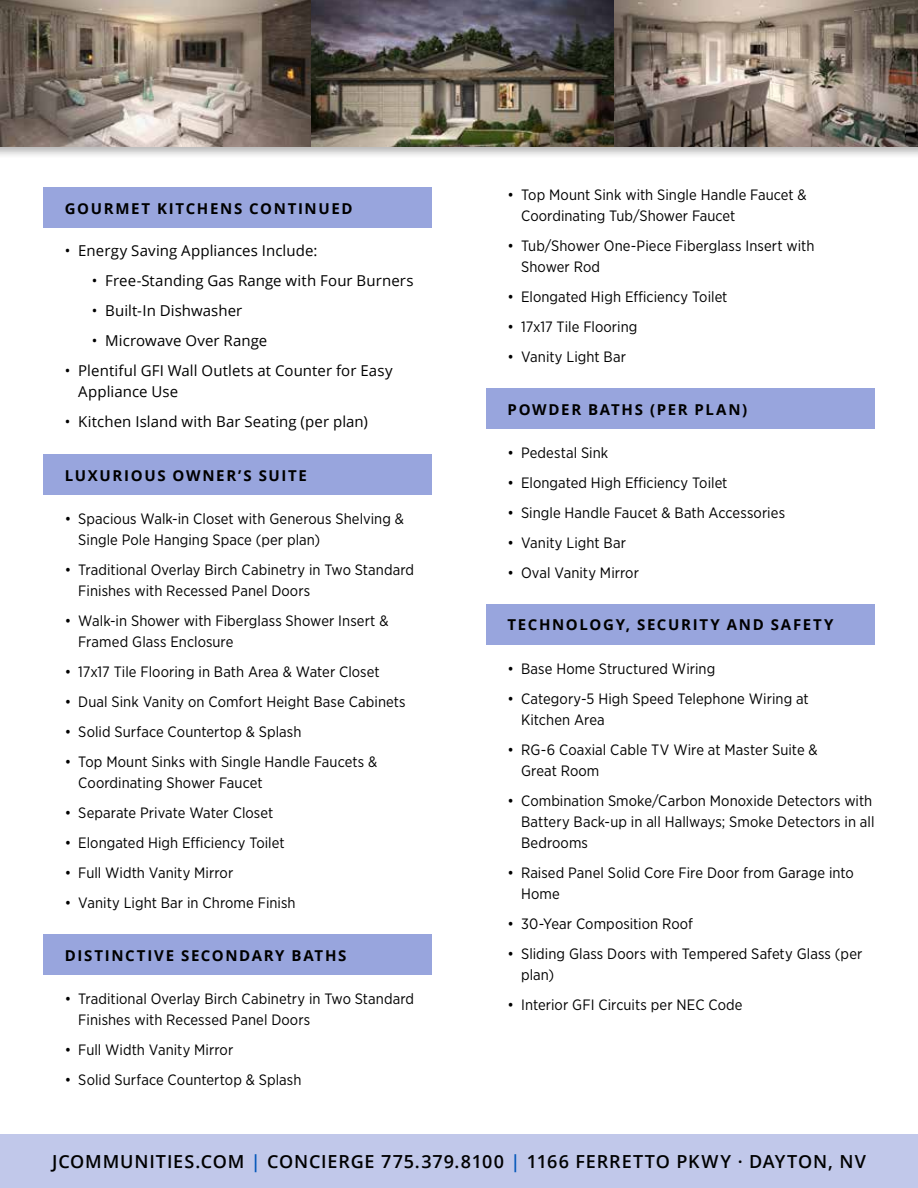
<style>
.page{position:relative;width:918px;height:1188px;background:#fff}
.page>*{position:absolute;margin:0;border:0;box-sizing:border-box;transform-origin:0 0}
.t1{font:600 18px "Open Sans";letter-spacing:.05em;color:#000}
.t2{font:15px/21px "Gotham Narrow";letter-spacing:.005em;color:#000}
.t3{font:15px/21px "Open Sans";letter-spacing:.005em;color:#000}
.t4{font:700 15px "Open Sans";letter-spacing:.11em;color:#000}
.s1{color:#0055b9}
.s2{color:#000101}
</style>
<div class="page">
<div style="left:0;top:1134px;width:918px;height:54px;background:#c1c8ea"></div>
<div style="left:0;top:0;width:918px;height:159px;background:#000;opacity:.3"></div>
<img style="left:310px;top:0;width:608px;height:146px">
<img style="left:0;top:0;width:310px;height:146px">
<div style="left:43px;top:188px;width:389px;height:40px;background:#98a5dd"></div>
<div style="left:43px;top:454px;width:389px;height:41px;background:#98a5dd"></div>
<div style="left:43px;top:934px;width:389px;height:41px;background:#98a5dd"></div>
<div style="left:486px;top:389px;width:389px;height:40px;background:#98a5dd"></div>
<div style="left:486px;top:604px;width:389px;height:41px;background:#98a5dd"></div>
<p class="t4" style="left:65px;top:198px;width:289px">GOURMET KITCHENS CONTINUED</p>
<p class="t3" style="left:65px;top:240px;width:254px">• Energy Saving Appliances Include:</p>
<p class="t3" style="left:92px;top:270px;width:323px">• Free-Standing Gas Range with Four Burners</p>
<p class="t3" style="left:92px;top:300px;width:152px">• Built-In Dishwasher</p>
<p class="t3" style="left:92px;top:330px;width:177px">• Microwave Over Range</p>
<p class="t3" style="left:78px;top:360px;width:316px;text-indent:-14px">• Plentiful GFI Wall Outlets at Counter for Easy<br>Appliance Use</p>
<p class="t3" style="left:65px;top:411px;width:305px">• Kitchen Island with Bar Seating (per plan)</p>
<p class="t4" style="left:65px;top:465px;width:244px">LUXURIOUS OWNER’S SUITE</p>
<p class="t2" style="left:78px;top:508px;width:327px;text-indent:-14px">• Spacious Walk-in Closet with Generous Shelving &amp;<br>Single Pole Hanging Space (per plan)</p>
<p class="t2" style="left:78px;top:559px;width:337px;text-indent:-14px">• Traditional Overlay Birch Cabinetry in Two Standard<br>Finishes with Recessed Panel Doors</p>
<p class="t2" style="left:78px;top:610px;width:312px;text-indent:-14px">• Walk-in Shower with Fiberglass Shower Insert &amp;<br>Framed Glass Enclosure</p>
<p class="t2" style="left:65px;top:661px;width:316px">• 17x17 Tile Flooring in Bath Area &amp; Water Closet</p>
<p class="t2" style="left:65px;top:691px;width:342px">• Dual Sink Vanity on Comfort Height Base Cabinets</p>
<p class="t2" style="left:65px;top:721px;width:238px">• Solid Surface Countertop &amp; Splash</p>
<p class="t2" style="left:78px;top:751px;width:301px;text-indent:-14px">• Top Mount Sinks with Single Handle Faucets &amp;<br>Coordinating Shower Faucet</p>
<p class="t2" style="left:65px;top:802px;width:210px">• Separate Private Water Closet</p>
<p class="t2" style="left:65px;top:832px;width:221px">• Elongated High Efficiency Toilet</p>
<p class="t2" style="left:65px;top:862px;width:170px">• Full Width Vanity Mirror</p>
<p class="t2" style="left:65px;top:892px;width:232px">• Vanity Light Bar in Chrome Finish</p>
<p class="t4" style="left:65px;top:945px;width:283px">DISTINCTIVE SECONDARY BATHS</p>
<p class="t2" style="left:78px;top:988px;width:337px;text-indent:-14px">• Traditional Overlay Birch Cabinetry in Two Standard<br>Finishes with Recessed Panel Doors</p>
<p class="t2" style="left:65px;top:1039px;width:170px">• Full Width Vanity Mirror</p>
<p class="t2" style="left:65px;top:1069px;width:238px">• Solid Surface Countertop &amp; Splash</p>
<p class="t2" style="left:521px;top:183px;width:287px;text-indent:-14px">• Top Mount Sink with Single Handle Faucet &amp;<br>Coordinating Tub/Shower Faucet</p>
<p class="t2" style="left:521px;top:234px;width:295px;text-indent:-14px">• Tub/Shower One-Piece Fiberglass Insert with<br>Shower Rod</p>
<p class="t2" style="left:508px;top:285px;width:221px">• Elongated High Efficiency Toilet</p>
<p class="t2" style="left:508px;top:315px;width:131px">• 17x17 Tile Flooring</p>
<p class="t2" style="left:508px;top:345px;width:120px">• Vanity Light Bar</p>
<p class="t4" style="left:508px;top:399px;width:241px">POWDER BATHS (PER PLAN)</p>
<p class="t2" style="left:508px;top:442px;width:102px">• Pedestal Sink</p>
<p class="t2" style="left:508px;top:472px;width:221px">• Elongated High Efficiency Toilet</p>
<p class="t2" style="left:508px;top:502px;width:279px">• Single Handle Faucet &amp; Bath Accessories</p>
<p class="t2" style="left:508px;top:532px;width:120px">• Vanity Light Bar</p>
<p class="t2" style="left:508px;top:562px;width:133px">• Oval Vanity Mirror</p>
<p class="t4" style="left:508px;top:614px;width:327px">TECHNOLOGY, SECURITY AND SAFETY</p>
<p class="t2" style="left:508px;top:658px;width:209px">• Base Home Structured Wiring</p>
<p class="t2" style="left:521px;top:688px;width:289px;text-indent:-14px">• Category-5 High Speed Telephone Wiring at<br>Kitchen Area</p>
<p class="t2" style="left:521px;top:739px;width:298px;text-indent:-14px">• RG-6 Coaxial Cable TV Wire at Master Suite &amp;<br>Great Room</p>
<p class="t2" style="left:521px;top:790px;width:355px;text-indent:-14px">• Combination Smoke/Carbon Monoxide Detectors with<br>Battery Back-up in all Hallways; Smoke Detectors in all<br>Bedrooms</p>
<p class="t2" style="left:521px;top:862px;width:334px;text-indent:-14px">• Raised Panel Solid Core Fire Door from Garage into<br>Home</p>
<p class="t2" style="left:508px;top:913px;width:187px">• 30-Year Composition Roof</p>
<p class="t2" style="left:521px;top:943px;width:343px;text-indent:-14px">• Sliding Glass Doors with Tempered Safety Glass (per plan)</p>
<p class="t2" style="left:508px;top:994px;width:236px">• Interior GFI Circuits per NEC Code</p>
<p class="t1" style="left:52px;top:1149px;width:815px">JCOMMUNITIES.COM <span class="s1">|</span> CONCIERGE 775.379.8100 <span class="s1">|</span> <span class="s2">1166 FERRETTO PKWY · DAYTON, NV</span></p>
</div>
